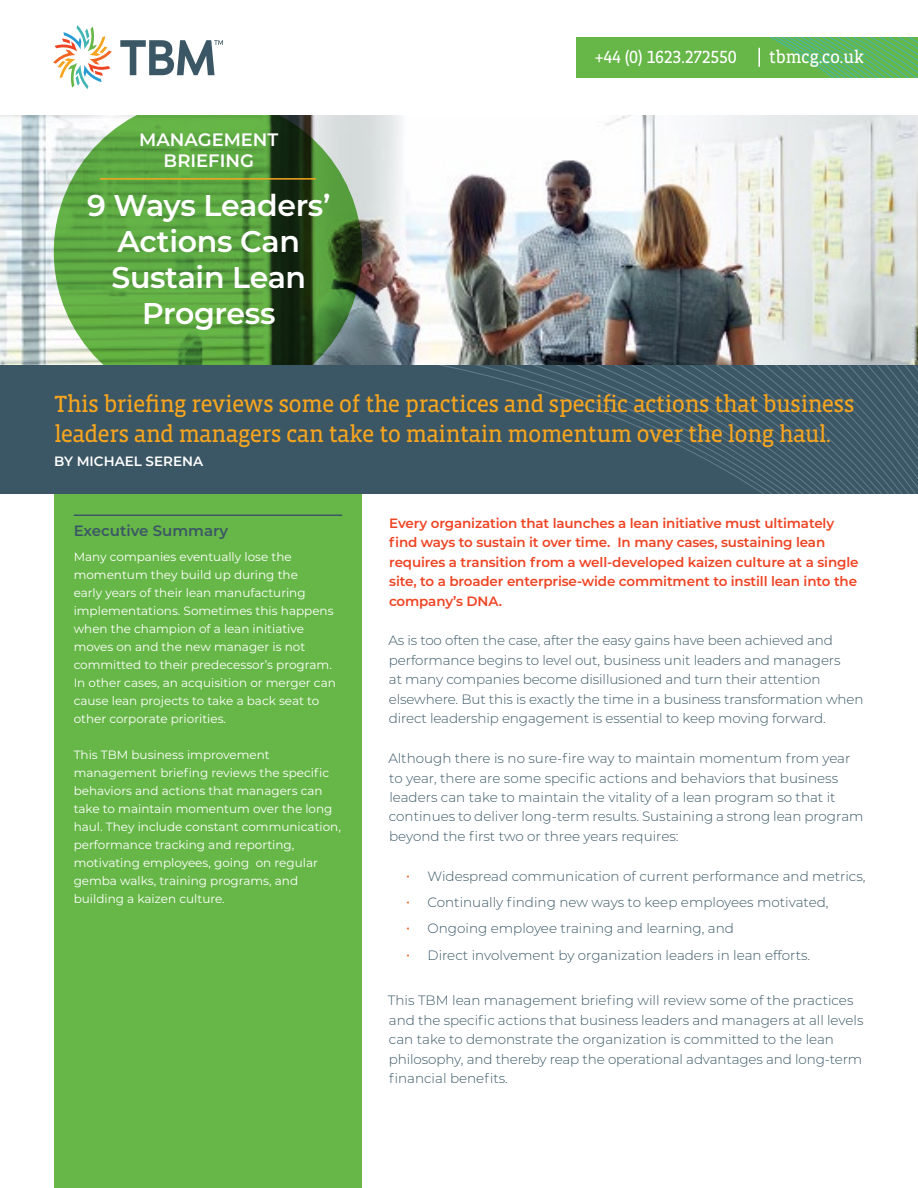
<style>
.page{position:relative;width:918px;height:1188px;background:#fff}
.page>*{position:absolute;margin:0;border:0;box-sizing:border-box;transform-origin:0 0}
.t1{font:600 30px/36px "Montserrat";letter-spacing:-.01em;color:#fff;text-align:center}
.t2{font:24px/30px "Vista Slab OT";letter-spacing:-.03em;color:#f7a51e}
.t3{font:18px "Vista Slab OT";letter-spacing:-.02em;color:#fff}
.t4{font:600 18px/21px "Montserrat";color:#fff;text-align:center}
.t5{font:600 15px "Montserrat";color:#3b5765}
.t6{font:300 13.5px/19.5px "Montserrat";color:#3b5765}
.t7{font:600 13.5px/19.5px "Montserrat";letter-spacing:-.01em;color:#ef4424}
.t8{font:600 13.5px "Montserrat";color:#fff}
.t9{font:12px/18px "Montserrat";color:#fff}
.s1{font-size:16.5px;color:#f26523}
</style>
<div class="page">
<div style="left:54px;top:434px;width:308px;height:754px;background:#67b748"></div>
<img style="left:0;top:115px;width:918px;height:250px">
<svg style="left:54px;top:98px;width:308px;height:308px;background:#4e8f38"></svg>
<hr style="left:74px;top:515px;width:268px;height:1px;background:#3b5765">
<div style="left:0;top:0;width:918px;height:115px;background:#fff"></div>
<svg style="left:577px;top:37px;width:341px;height:41px;background:#64b651"></svg>
<div style="left:0;top:365px;width:918px;height:128px;background:#3b5765"></div>
<svg style="left:439px;top:365px;width:479px;height:128px"></svg>
<hr style="left:100px;top:178px;width:216px;height:2px;background:#f7a51e">
<svg style="left:53px;top:25px;width:59px;height:64px"></svg>
<svg style="left:120px;top:40px;width:103px;height:35px"></svg>
<h3 class="t4" style="left:139px;top:128px;width:141px">MANAGEMENT<br>BRIEFING</h3>
<h1 class="t1" style="left:87px;top:186px;width:245px">9 Ways Leaders’<br>Actions Can<br>Sustain Lean<br>Progress</h1>
<h3 class="t3" style="left:595px;top:48px;width:144px">+44 (0) 1623.272550</h3>
<h3 class="t3" style="left:769px;top:48px;width:97px">tbmcg.co.uk</h3>
<h2 class="t2" style="left:54px;top:390px;width:802px">This briefing reviews some of the practices and specific actions that business leaders and managers can take to maintain momentum over the long haul.</h2>
<p class="t8" style="left:54px;top:452px;width:151px">BY MICHAEL SERENA</p>
<p class="t5" style="left:74px;top:520px;width:156px">Executive Summary</p>
<p class="t9" style="left:74px;top:547px;width:264px">Many companies eventually lose the momentum they build up during the<br>early years of their lean manufacturing implementations. Sometimes this happens when the champion of a lean initiative moves on and the new manager is not committed to their predecessor’s program.<br>In other cases, an acquisition or merger can cause lean projects to take a back seat to other corporate priorities.</p>
<p class="t9" style="left:74px;top:745px;width:269px">This TBM business improvement management briefing reviews the specific behaviors and actions that managers can take to maintain momentum over the long haul. They include constant communication, performance tracking and reporting, motivating employees, going on regular gemba walks, training programs, and building a kaizen culture.</p>
<p class="t7" style="left:389px;top:512px;width:471px">Every organization that launches a lean initiative must ultimately find ways to sustain it over time. In many cases, sustaining lean requires a transition from a well-developed kaizen culture at a single site, to a broader enterprise-wide commitment to instill lean into the company’s DNA.</p>
<p class="t6" style="left:388px;top:630px;width:477px">As is too often the case, after the easy gains have been achieved and performance begins to level out, business unit leaders and managers<br>at many companies become disillusioned and turn their attention elsewhere. But this is exactly the time in a business transformation when direct leadership engagement is essential to keep moving forward.</p>
<p class="t6" style="left:388px;top:748px;width:477px">Although there is no sure-fire way to maintain momentum from year to year, there are some specific actions and behaviors that business leaders can take to maintain the vitality of a lean program so that it continues to deliver long-term results. Sustaining a strong lean program beyond the first two or three years requires:</p>
<p class="t6" style="left:406px;top:866px;width:461px"><span class="s1">•</span> Widespread communication of current performance and metrics,</p>
<p class="t6" style="left:406px;top:892px;width:424px"><span class="s1">•</span> Continually finding new ways to keep employees motivated,</p>
<p class="t6" style="left:406px;top:918px;width:330px"><span class="s1">•</span> Ongoing employee training and learning, and</p>
<p class="t6" style="left:406px;top:945px;width:406px"><span class="s1">•</span> Direct involvement by organization leaders in lean efforts.</p>
<p class="t6" style="left:388px;top:990px;width:477px">This TBM lean management briefing will review some of the practices and the specific actions that business leaders and managers at all levels can take to demonstrate the organization is committed to the lean philosophy, and thereby reap the operational advantages and long-term financial benefits.</p>
</div>
